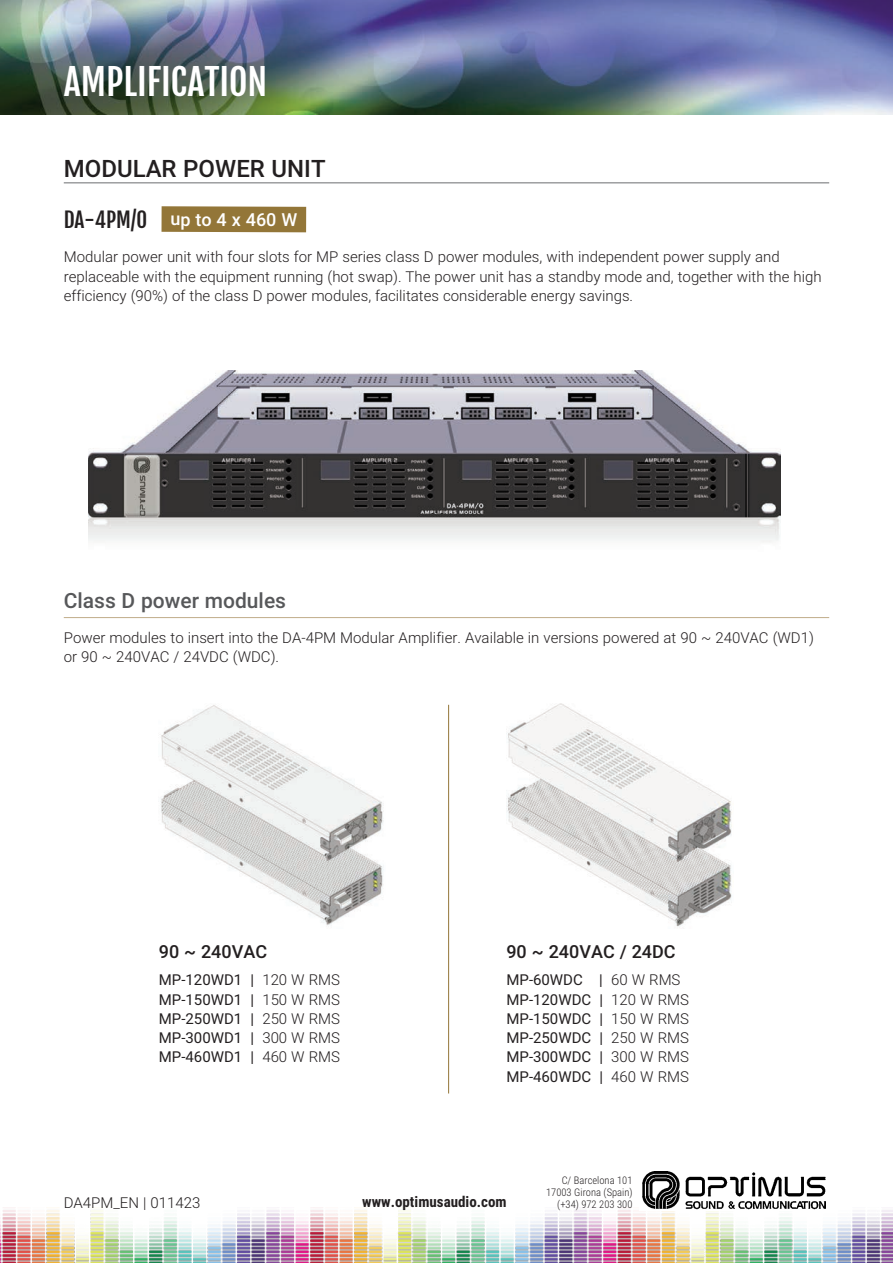
<style>
.page{position:relative;width:893px;height:1263px;background:#fff}
.page>*{position:absolute;margin:0;border:0;box-sizing:border-box;transform-origin:0 0}
.t1{font:36px "Fjalla One";color:#fff}
.t2{font:500 24px "Roboto";color:#231f20}
.t3{font:500 21px "Roboto";color:#57585a}
.t4{font:21px "Fjalla One";color:#231f20}
.t5{font:500 18px "Roboto";color:#231f20}
.t6{font:500 18px "Roboto";letter-spacing:-.005em;color:#fff}
.t7{font:300 15px/19.5px "Roboto";color:#231f20}
.t8{font:15px/19.2px "Roboto";color:#231f20;text-align:justify}
.t9{font:700 15px "Roboto Condensed";color:#231f20}
.t10{font:300 10.5px/12px "Roboto Condensed";color:#231f20;text-align:right}
.s1{font-weight:300}
</style>
<div class="page">
<img style="left:0;top:0;width:893px;height:115px">
<hr style="left:64px;top:183px;width:765px;height:1px;background:#6c6d70">
<img style="left:0;top:1210px;width:893px;height:53px">
<img style="left:643px;top:1171px;width:183px;height:39px">
<img style="left:89px;top:370px;width:691px;height:172px">
<img style="left:160px;top:705px;width:224px;height:220px">
<img style="left:506px;top:703px;width:226px;height:224px">
<div style="left:162px;top:206px;width:144px;height:26px;background:#937638"></div>
<hr style="left:64px;top:617px;width:765px;height:1px;background:#c0ad8a">
<hr style="left:448px;top:705px;width:1px;height:388px;background:#937638">
<h1 class="t1" style="left:64px;top:62px;width:205px">AMPLIFICATION</h1>
<h2 class="t2" style="left:64px;top:155px;width:263px">MODULAR POWER UNIT</h2>
<h3 class="t4" style="left:64px;top:209px;width:85px">DA-4PM/0</h3>
<p class="t6" style="left:170px;top:209px;width:128px">up to 4 x 460 W</p>
<p class="t7" style="left:64px;top:247px;width:759px">Modular power unit with four slots for MP series class D power modules, with independent power supply and replaceable with the equipment running (hot swap). The power unit has a standby mode and, together with the high efficiency (90%) of the class D power modules, facilitates considerable energy savings.</p>
<h3 class="t3" style="left:64px;top:588px;width:224px">Class D power modules</h3>
<p class="t7" style="left:64px;top:628px;width:752px">Power modules to insert into the DA-4PM Modular Amplifier. Available in versions powered at 90 ~ 240VAC (WD1) or 90 ~ 240VAC / 24VDC (WDC).</p>
<p class="t5" style="left:159px;top:941px;width:110px">90 ~ 240VAC</p>
<p class="t8" style="left:159px;top:970px;width:183px">MP-120WD1 | <span class="s1">120 W RMS </span>MP-150WD1 | <span class="s1">150 W RMS </span>MP-250WD1 | <span class="s1">250 W RMS </span>MP-300WD1 | <span class="s1">300 W RMS </span>MP-460WD1 | <span class="s1">460 W RMS</span></p>
<p class="t5" style="left:506px;top:941px;width:171px">90 ~ 240VAC / 24DC</p>
<p class="t8" style="left:506px;top:970px;width:184px;text-align:left">MP-60WDC | <span class="s1">60 W RMS<br></span>MP-120WDC | <span class="s1">120 W RMS<br></span>MP-150WDC | <span class="s1">150 W RMS<br></span>MP-250WDC | <span class="s1">250 W RMS<br></span>MP-300WDC | <span class="s1">300 W RMS<br></span>MP-460WDC | <span class="s1">460 W RMS</span></p>
<p class="t7" style="left:64px;top:1193px;width:138px">DA4PM_EN | 011423</p>
<p class="t9" style="left:362px;top:1193px;width:146px">www.optimusaudio.com</p>
<p class="t10" style="left:546px;top:1174px;width:88px">C/ Barcelona 101<br>17003 Girona (Spain) (+34) 972 203 300</p>
</div>
